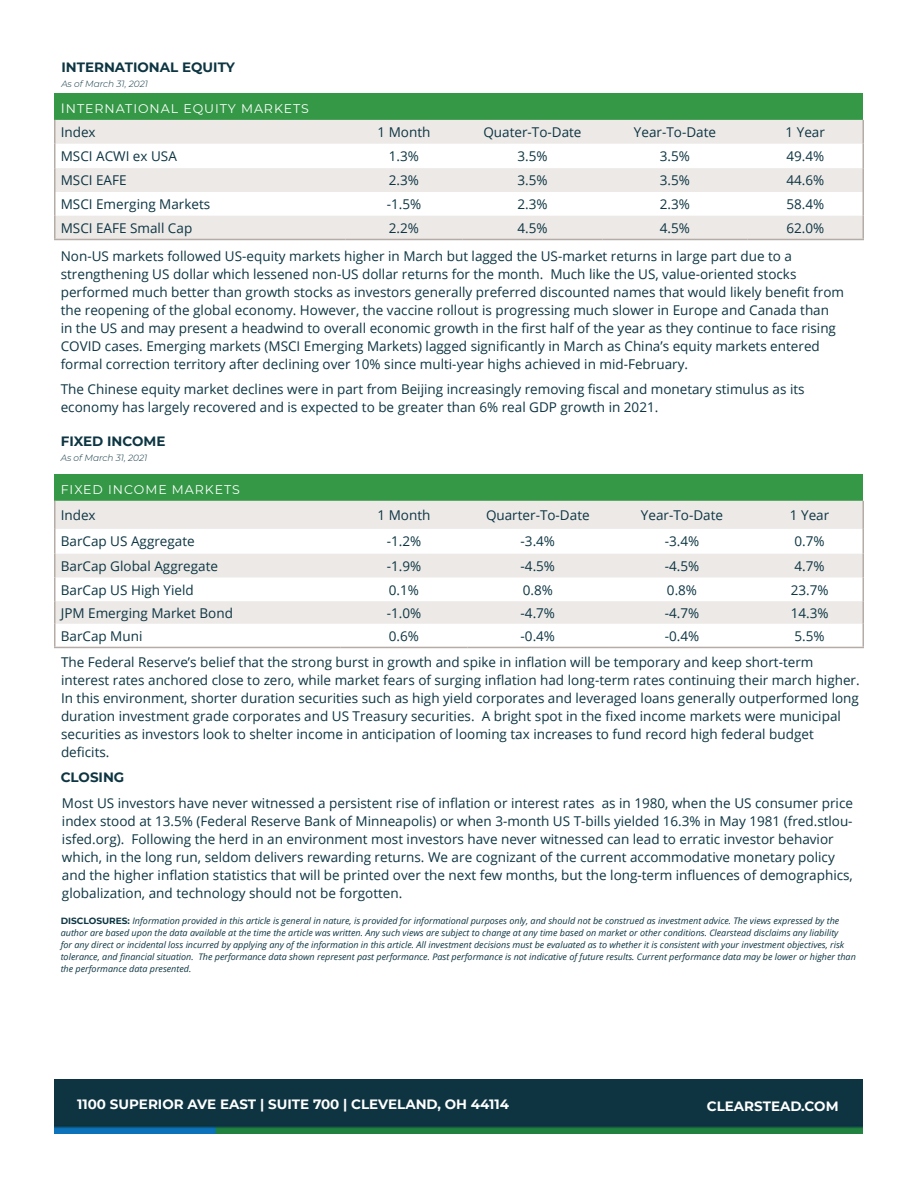
<style>
.page{position:relative;width:918px;height:1188px;background:#fff}
.page>*{position:absolute;margin:0;border:0;box-sizing:border-box;transform-origin:0 0}
.t1{font:13.5px/18px "Open Sans";color:#0d3542}
.t2{font:700 13.5px "Montserrat";color:#fff}
.t3{font:700 13.5px "Montserrat";color:#0d3542}
.t4{font:12.6px "Montserrat";letter-spacing:.075em;color:#fff}
.t5{font:italic 9px/12px "Open Sans";color:#0d3542}
.t6{font:italic 300 9px "Montserrat";color:#0d3542}
.s1{font-size:13.5px}
.s2{font-family:"Montserrat";font-weight:700;font-style:normal}
</style>
<div class="page">
<div style="left:55px;top:474px;width:808px;height:27px;background:#349846"></div>
<svg style="left:56px;top:501px;width:806px;height:123px;fill:#ece9e7"></svg>
<hr style="left:54px;top:501px;width:2px;height:28px;background:#b5aca6">
<hr style="left:862px;top:501px;width:2px;height:28px;background:#b5aca6">
<hr style="left:54px;top:529px;width:2px;height:25px;background:#b5aca6">
<hr style="left:862px;top:529px;width:2px;height:25px;background:#b5aca6">
<hr style="left:54px;top:554px;width:2px;height:23px;background:#b5aca6">
<hr style="left:862px;top:554px;width:2px;height:23px;background:#b5aca6">
<hr style="left:54px;top:577px;width:2px;height:24px;background:#b5aca6">
<hr style="left:862px;top:577px;width:2px;height:24px;background:#b5aca6">
<hr style="left:54px;top:601px;width:2px;height:23px;background:#b5aca6">
<hr style="left:862px;top:601px;width:2px;height:23px;background:#b5aca6">
<hr style="left:54px;top:624px;width:2px;height:23px;background:#b5aca6">
<hr style="left:862px;top:624px;width:2px;height:23px;background:#b5aca6">
<hr style="left:54px;top:647px;width:286px;height:1px;background:#b5aca6">
<hr style="left:340px;top:647px;width:128px;height:1px;background:#b5aca6">
<hr style="left:468px;top:647px;width:140px;height:1px;background:#b5aca6">
<hr style="left:608px;top:647px;width:148px;height:1px;background:#b5aca6">
<hr style="left:756px;top:647px;width:108px;height:1px;background:#b5aca6">
<div style="left:55px;top:93px;width:808px;height:27px;background:#349846"></div>
<svg style="left:56px;top:120px;width:806px;height:119px;fill:#ece9e7"></svg>
<hr style="left:54px;top:120px;width:2px;height:24px;background:#b5aca6">
<hr style="left:862px;top:120px;width:2px;height:24px;background:#b5aca6">
<hr style="left:54px;top:144px;width:2px;height:24px;background:#b5aca6">
<hr style="left:862px;top:144px;width:2px;height:24px;background:#b5aca6">
<hr style="left:54px;top:168px;width:2px;height:24px;background:#b5aca6">
<hr style="left:862px;top:168px;width:2px;height:24px;background:#b5aca6">
<hr style="left:54px;top:192px;width:2px;height:24px;background:#b5aca6">
<hr style="left:862px;top:192px;width:2px;height:24px;background:#b5aca6">
<hr style="left:54px;top:216px;width:2px;height:23px;background:#b5aca6">
<hr style="left:862px;top:216px;width:2px;height:23px;background:#b5aca6">
<hr style="left:54px;top:239px;width:292px;height:1px;background:#b5aca6">
<hr style="left:346px;top:239px;width:116px;height:1px;background:#b5aca6">
<hr style="left:462px;top:239px;width:141px;height:1px;background:#b5aca6">
<hr style="left:603px;top:239px;width:144px;height:1px;background:#b5aca6">
<hr style="left:747px;top:239px;width:117px;height:1px;background:#b5aca6">
<img style="left:54px;top:1080px;width:809px;height:54px">
<p class="t3" style="left:61px;top:58px;width:175px">INTERNATIONAL EQUITY</p>
<p class="t6" style="left:61px;top:78px;width:88px">As of March 31, 2021</p>
<p class="t4" style="left:61px;top:100px;width:250px"><span class="s1">I</span>NTERNATIONAL EQUITY MARKETS</p>
<p class="t1" style="left:61px;top:123px;width:36px">Index</p>
<p class="t1" style="left:377px;top:123px;width:54px">1 Month</p>
<p class="t1" style="left:483px;top:123px;width:100px">Quater-To-Date</p>
<p class="t1" style="left:634px;top:123px;width:84px">Year-To-Date</p>
<p class="t1" style="left:786px;top:123px;width:41px">1 Year</p>
<p class="t1" style="left:61px;top:147px;width:118px">MSCI ACWI ex USA</p>
<p class="t1" style="left:389px;top:147px;width:32px">1.3%</p>
<p class="t1" style="left:517px;top:147px;width:32px">3.5%</p>
<p class="t1" style="left:660px;top:147px;width:32px">3.5%</p>
<p class="t1" style="left:786px;top:147px;width:39px">49.4%</p>
<p class="t1" style="left:61px;top:171px;width:67px">MSCI EAFE</p>
<p class="t1" style="left:389px;top:171px;width:32px">2.3%</p>
<p class="t1" style="left:517px;top:171px;width:32px">3.5%</p>
<p class="t1" style="left:660px;top:171px;width:32px">3.5%</p>
<p class="t1" style="left:786px;top:171px;width:39px">44.6%</p>
<p class="t1" style="left:61px;top:195px;width:151px">MSCI Emerging Markets</p>
<p class="t1" style="left:387px;top:195px;width:36px">-1.5%</p>
<p class="t1" style="left:517px;top:195px;width:32px">2.3%</p>
<p class="t1" style="left:660px;top:195px;width:32px">2.3%</p>
<p class="t1" style="left:786px;top:195px;width:39px">58.4%</p>
<p class="t1" style="left:61px;top:219px;width:133px">MSCI EAFE Small Cap</p>
<p class="t1" style="left:389px;top:219px;width:32px">2.2%</p>
<p class="t1" style="left:517px;top:219px;width:32px">4.5%</p>
<p class="t1" style="left:660px;top:219px;width:32px">4.5%</p>
<p class="t1" style="left:786px;top:219px;width:39px">62.0%</p>
<p class="t1" style="left:61px;top:247px;width:785px">Non-US markets followed US-equity markets higher in March but lagged the US-market returns in large part due to a strengthening US dollar which lessened non-US dollar returns for the month. Much like the US, value-oriented stocks performed much better than growth stocks as investors generally preferred discounted names that would likely benefit from the reopening of the global economy. However, the vaccine rollout is progressing much slower in Europe and Canada than in the US and may present a headwind to overall economic growth in the first half of the year as they continue to face rising COVID cases. Emerging markets (MSCI Emerging Markets) lagged significantly in March as China’s equity markets entered formal correction territory after declining over 10% since multi-year highs achieved in mid-February.</p>
<p class="t1" style="left:61px;top:379px;width:745px">The Chinese equity market declines were in part from Beijing increasingly removing fiscal and monetary stimulus as its economy has largely recovered and is expected to be greater than 6% real GDP growth in 2021.</p>
<p class="t3" style="left:61px;top:431px;width:106px">FIXED INCOME</p>
<p class="t6" style="left:61px;top:451px;width:88px">As of March 31, 2021</p>
<p class="t4" style="left:61px;top:480px;width:181px">FIXED INCOME MARKETS</p>
<p class="t1" style="left:61px;top:506px;width:36px">Index</p>
<p class="t1" style="left:377px;top:506px;width:54px">1 Month</p>
<p class="t1" style="left:486px;top:506px;width:105px">Quarter-To-Date</p>
<p class="t1" style="left:641px;top:506px;width:84px">Year-To-Date</p>
<p class="t1" style="left:790px;top:506px;width:41px">1 Year</p>
<p class="t1" style="left:61px;top:532px;width:135px">BarCap US Aggregate</p>
<p class="t1" style="left:387px;top:532px;width:36px">-1.2%</p>
<p class="t1" style="left:521px;top:532px;width:36px">-3.4%</p>
<p class="t1" style="left:665px;top:532px;width:36px">-3.4%</p>
<p class="t1" style="left:795px;top:532px;width:32px">0.7%</p>
<p class="t1" style="left:61px;top:557px;width:159px">BarCap Global Aggregate</p>
<p class="t1" style="left:387px;top:557px;width:36px">-1.9%</p>
<p class="t1" style="left:521px;top:557px;width:36px">-4.5%</p>
<p class="t1" style="left:665px;top:557px;width:36px">-4.5%</p>
<p class="t1" style="left:795px;top:557px;width:32px">4.7%</p>
<p class="t1" style="left:61px;top:580px;width:135px">BarCap US High Yield</p>
<p class="t1" style="left:389px;top:580px;width:32px">0.1%</p>
<p class="t1" style="left:523px;top:580px;width:32px">0.8%</p>
<p class="t1" style="left:667px;top:580px;width:32px">0.8%</p>
<p class="t1" style="left:791px;top:580px;width:39px">23.7%</p>
<p class="t1" style="left:61px;top:603px;width:174px">JPM Emerging Market Bond</p>
<p class="t1" style="left:387px;top:603px;width:36px">-1.0%</p>
<p class="t1" style="left:521px;top:603px;width:36px">-4.7%</p>
<p class="t1" style="left:665px;top:603px;width:36px">-4.7%</p>
<p class="t1" style="left:791px;top:603px;width:39px">14.3%</p>
<p class="t1" style="left:61px;top:626px;width:83px">BarCap Muni</p>
<p class="t1" style="left:389px;top:626px;width:32px">0.6%</p>
<p class="t1" style="left:521px;top:626px;width:36px">-0.4%</p>
<p class="t1" style="left:665px;top:626px;width:36px">-0.4%</p>
<p class="t1" style="left:61px;top:623px;width:765px;line-height:26px;text-indent:734px">5.5%<br>The Federal Reserve’s belief that the strong burst in growth and spike in inflation will be temporary and keep short-term</p>
<p class="t1" style="left:61px;top:670px;width:800px">interest rates anchored close to zero, while market fears of surging inflation had long-term rates continuing their march higher.<br>In this environment, shorter duration securities such as high yield corporates and leveraged loans generally outperformed long duration investment grade corporates and US Treasury securities. A bright spot in the fixed income markets were municipal securities as investors look to shelter income in anticipation of looming tax increases to fund record high federal budget deficits.</p>
<p class="t3" style="left:61px;top:767px;width:65px">CLOSING</p>
<p class="t1" style="left:62px;top:794px;width:793px">Most US investors have never witnessed a persistent rise of inflation or interest rates as in 1980, when the US consumer price index stood at 13.5% (Federal Reserve Bank of Minneapolis) or when 3-month US T-bills yielded 16.3% in May 1981 (fred.stlou&shy;isfed.org). Following the herd in an environment most investors have never witnessed can lead to erratic investor behavior which, in the long run, seldom delivers rewarding returns. We are cognizant of the current accommodative monetary policy and the higher inflation statistics that will be printed over the next few months, but the long-term influences of demographics, globalization, and technology should not be forgotten.</p>
<p class="t5" style="left:61px;top:914px;width:797px"><span class="s2">DISCLOSURES:</span> Information provided in this article is general in nature, is provided for informational purposes only, and should not be construed as investment advice. The views expressed by the author are based upon the data available at the time the article was written. Any such views are subject to change at any time based on market or other conditions. Clearstead disclaims any liability<br>for any direct or incidental loss incurred by applying any of the information in this article. All investment decisions must be evaluated as to whether it is consistent with your investment objectives, risk tolerance, and financial situation. The performance data shown represent past performance. Past performance is not indicative of future results. Current performance data may be lower or higher than the performance data presented.</p>
<p class="t2" style="left:77px;top:1094px;width:433px">1100 SUPERIOR AVE EAST | SUITE 700 | CLEVELAND, OH 44114</p>
<p class="t2" style="left:707px;top:1097px;width:133px">CLEARSTEAD.COM</p>
</div>
